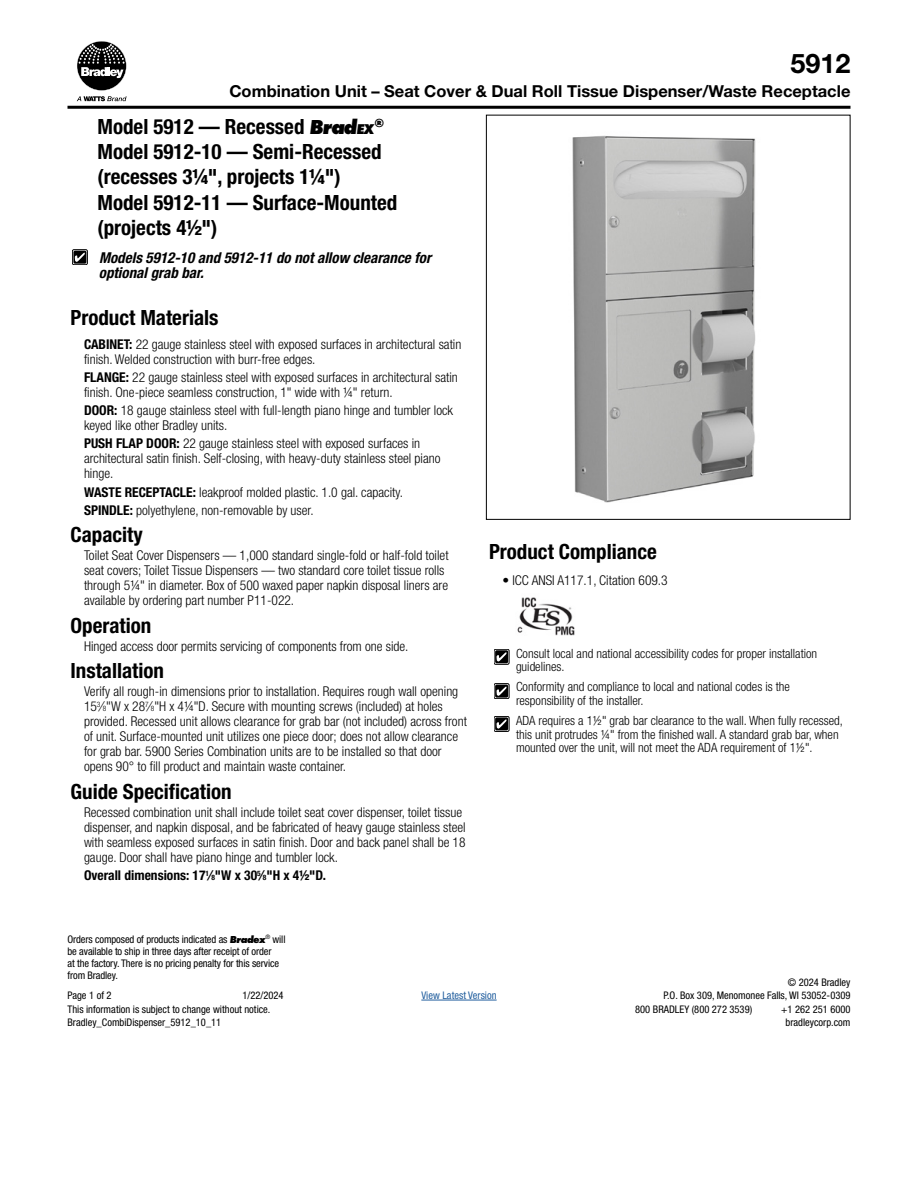
<style>
.page{position:relative;width:918px;height:1188px;background:#fff}
.page>*{position:absolute;margin:0;border:0;box-sizing:border-box;transform-origin:0 0}
.t1{font:700 27px "Helvetica Neue LT Std";color:#000}
.t2{font:700 condensed 21px/25.2px "Helvetica Neue LT Std";color:#000}
.t3{font:700 16.5px "Helvetica Neue LT Std";color:#000}
.t4{font:italic 700 condensed 15px/15px "Helvetica Neue LT Std";color:#000}
.t5{font:300 condensed 13.5px/15px "Helvetica Neue LT Std";color:#000}
.t6{font:700 condensed 13.5px "Helvetica Neue LT Std";color:#000}
.t7{font:300 condensed 12.75px/13.5px "Helvetica Neue LT Std";color:#000}
.t8{font:italic 800 12.3px "Futura PT";color:#000}
.t9{font:condensed 10.5px/13.5px "Helvetica Neue LT Std";color:#000}
.t10{font:condensed 10.5px "Helvetica Neue LT Std";color:#215e9e}
.s1{font-family:"Futura PT";font-weight:800;font-style:italic;font-stretch:normal}
.s2{font-family:"Futura PT";font-weight:800;font-style:italic;font-stretch:normal;font-size:14.7px}
.s3{font-weight:700}
.s4{font-size:7.35px}
</style>
<div class="page">
<hr style="left:68px;top:106px;width:782px;height:3px;background:#000">
<svg style="left:77px;top:41px;width:50px;height:60px"></svg>
<hr style="left:421px;top:1000px;width:76px;height:1px;background:#215e9e">
<img style="left:572px;top:135px;width:184px;height:368px">
<div style="left:486px;top:115px;width:364px;height:405px;border:1px solid #000"></div>
<svg style="left:495px;top:650px;width:13px;height:13px"></svg>
<svg style="left:497px;top:652px;width:10px;height:10px"></svg>
<div style="left:494px;top:649px;width:15px;height:15px;border:1px solid #000;border-radius:2px"></div>
<svg style="left:495px;top:685px;width:13px;height:13px"></svg>
<svg style="left:497px;top:687px;width:10px;height:9px"></svg>
<div style="left:494px;top:684px;width:15px;height:15px;border:1px solid #000;border-radius:2px"></div>
<svg style="left:495px;top:717px;width:13px;height:13px"></svg>
<svg style="left:497px;top:719px;width:10px;height:10px"></svg>
<div style="left:494px;top:716px;width:15px;height:16px;border:1px solid #000;border-radius:2px"></div>
<svg style="left:73px;top:251px;width:13px;height:13px"></svg>
<svg style="left:75px;top:253px;width:10px;height:9px"></svg>
<div style="left:72px;top:250px;width:15px;height:15px;border:1px solid #000;border-radius:2px"></div>
<img style="left:517px;top:597px;width:58px;height:39px">
<h1 class="t1" style="left:790px;top:47px;width:62px">5912</h1>
<p class="t3" style="left:229px;top:81px;width:623px">Combination Unit – Seat Cover &amp; Dual Roll Tissue Dispenser/Waste Receptacle</p>
<h2 class="t2" style="left:98px;top:114px;width:278px">Model 5912 — Recessed <span class="s1">Brad</span><span class="s2">ex</span></h2>
<p class="t8" style="left:374px;top:115px;width:11px">®</p>
<h2 class="t2" style="left:98px;top:139px;width:301px">Model 5912-10 — Semi-Recessed (recesses 3¼", projects 1¼")<br>Model 5912-11 — Surface-Mounted (projects 4½")</h2>
<p class="t4" style="left:99px;top:251px;width:334px">Models 5912-10 and 5912-11 do not allow clearance for optional grab bar.</p>
<h2 class="t2" style="left:71px;top:304px;width:150px">Product Materials</h2>
<p class="t5" style="left:84px;top:336px;width:379px"><span class="s3">CABINET:</span> 22 gauge stainless steel with exposed surfaces in architectural satin finish. Welded construction with burr-free edges.</p>
<p class="t5" style="left:84px;top:370px;width:375px"><span class="s3">FLANGE:</span> 22 gauge stainless steel with exposed surfaces in architectural satin finish. One-piece seamless construction, 1" wide with ¼" return.</p>
<p class="t5" style="left:84px;top:403px;width:371px"><span class="s3">DOOR:</span> 18 gauge stainless steel with full-length piano hinge and tumbler lock keyed like other Bradley units.</p>
<p class="t5" style="left:84px;top:436px;width:358px"><span class="s3">PUSH FLAP DOOR:</span> 22 gauge stainless steel with exposed surfaces in architectural satin finish. Self-closing, with heavy-duty stainless steel piano hinge.</p>
<p class="t5" style="left:84px;top:483px;width:320px;line-height:18.3px"><span class="s3">WASTE RECEPTACLE:</span> leakproof molded plastic. 1.0 gal. capacity.<br><span class="s3">SPINDLE:</span> polyethylene, non-removable by user.</p>
<h2 class="t2" style="left:71px;top:522px;width:74px">Capacity</h2>
<p class="t5" style="left:84px;top:548px;width:366px">Toilet Seat Cover Dispensers — 1,000 standard single-fold or half-fold toilet seat covers; Toilet Tissue Dispensers — two standard core toilet tissue rolls through 5¼" in diameter. Box of 500 waxed paper napkin disposal liners are available by ordering part number P11-022.</p>
<h2 class="t2" style="left:71px;top:612px;width:82px">Operation</h2>
<p class="t5" style="left:84px;top:639px;width:326px">Hinged access door permits servicing of components from one side.</p>
<h2 class="t2" style="left:71px;top:658px;width:95px">Installation</h2>
<p class="t5" style="left:84px;top:684px;width:384px">Verify all rough-in dimensions prior to installation. Requires rough wall opening 15<sup>3</sup>⁄<span class="s4">8</span>"W x 28<sup>7</sup>⁄<span class="s4">8</span>"H x 4¼"D. Secure with mounting screws (included) at holes provided. Recessed unit allows clearance for grab bar (not included) across front of unit. Surface-mounted unit utilizes one piece door; does not allow clearance for grab bar. 5900 Series Combination units are to be installed so that door opens 90° to fill product and maintain waste container.</p>
<h2 class="t2" style="left:71px;top:778px;width:163px">Guide Specification</h2>
<p class="t5" style="left:84px;top:804px;width:383px">Recessed combination unit shall include toilet seat cover dispenser, toilet tissue dispenser, and napkin disposal, and be fabricated of heavy gauge stainless steel with seamless exposed surfaces in satin finish. Door and back panel shall be 18 gauge. Door shall have piano hinge and tumbler lock.</p>
<p class="t6" style="left:84px;top:867px;width:244px">Overall dimensions: 17<sup>1</sup>⁄<span class="s4">8</span>"W x 30<sup>5</sup>⁄<span class="s4">8</span>"H x 4½"D.</p>
<h2 class="t2" style="left:489px;top:539px;width:169px">Product Compliance</h2>
<p class="t5" style="left:503px;top:572px;width:167px">• ICC ANSI A117.1, Citation 609.3</p>
<p class="t7" style="left:516px;top:646px;width:303px">Consult local and national accessibility codes for proper installation guidelines.</p>
<p class="t7" style="left:516px;top:680px;width:275px">Conformity and compliance to local and national codes is the responsibility of the installer.</p>
<p class="t7" style="left:516px;top:714px;width:328px">ADA requires a 1½" grab bar clearance to the wall. When fully recessed, this unit protrudes ¼" from the finished wall. A standard grab bar, when mounted over the unit, will not meet the ADA requirement of 1½".</p>
<p class="t9" style="left:68px;top:933px;width:220px;line-height:12px">Orders composed of products indicated as <span class="s1">Bradex</span><sup>®</sup> will be available to ship in three days after receipt of order<br>at the factory. There is no pricing penalty for this service from Bradley.</p>
<p class="t9" style="left:68px;top:988px;width:46px">Page 1 of 2</p>
<p class="t9" style="left:68px;top:988px;width:217px;text-indent:175px">1/22/2024<br>This information is subject to change without notice.<br>Bradley_CombiDispenser_5912_10_11</p>
<p class="t10" style="left:421px;top:989px;width:77px">View Latest Version</p>
<p class="t9" style="left:788px;top:975px;width:64px">© 2024 Bradley</p>
<p class="t9" style="left:663px;top:988px;width:189px">P.O. Box 309, Menomonee Falls, WI 53052-0309</p>
<p class="t9" style="left:635px;top:1002px;width:119px">800 BRADLEY (800 272 3539)</p>
<p class="t9" style="left:781px;top:1002px;width:71px;text-align:center">+1 262 251 6000 bradleycorp.com</p>
</div>
